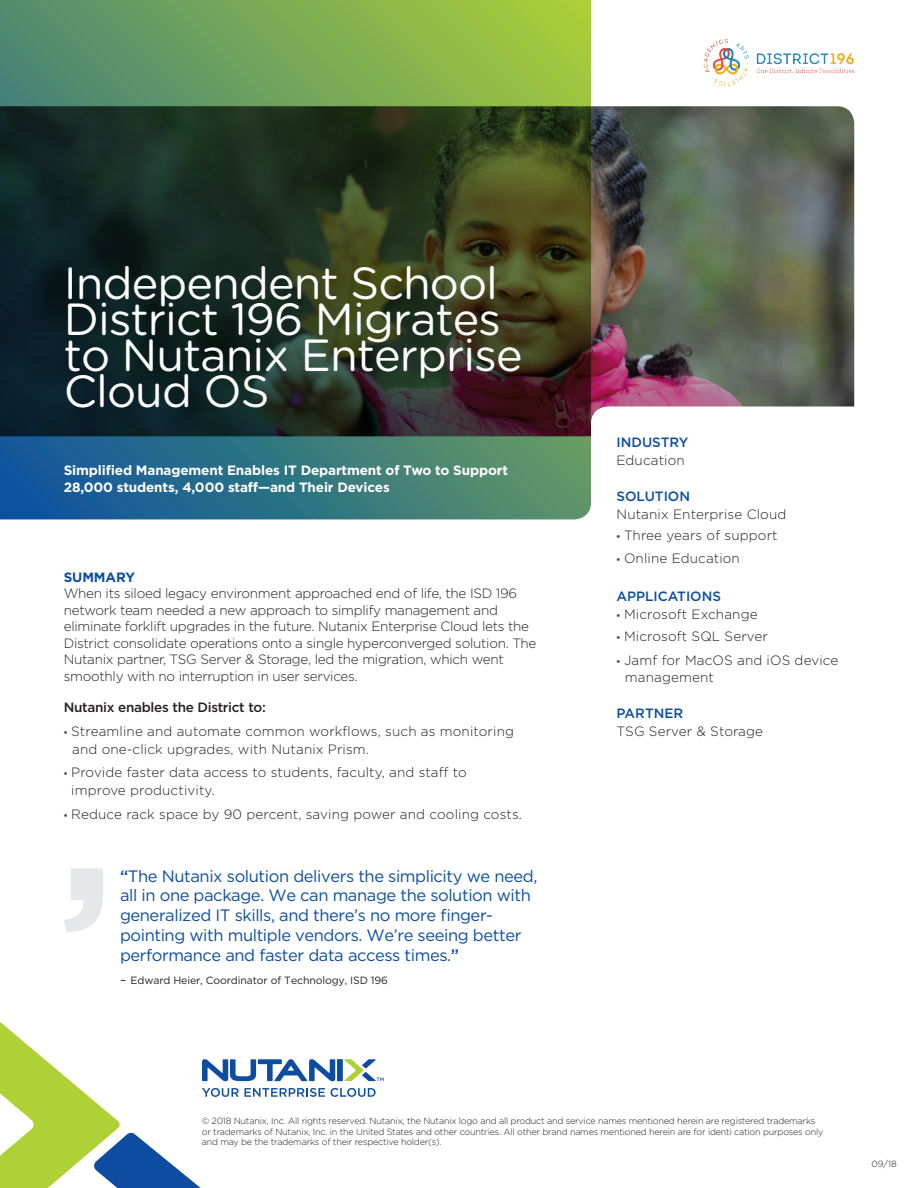
<style>
.page{position:relative;width:918px;height:1188px;background:#fff}
.page>*{position:absolute;margin:0;border:0;box-sizing:border-box;transform-origin:0 0}
.t1{font:45px/36px "Gotham Rounded";letter-spacing:-.02em;color:#fff}
.t2{font:16.5px/19.8px "Gotham";letter-spacing:-.025em;color:#0d4da1}
.t3{font:300 13.5px/18px "Gotham";letter-spacing:.01em;color:#231f20}
.t4{font:300 13.5px/16.5px "Gotham";letter-spacing:-.015em;color:#231f20}
.t5{font:700 13.5px/16.5px "Gotham";letter-spacing:-.01em;color:#fff}
.t6{font:500 13.5px "Gotham";color:#0d4da1}
.t7{font:500 13.5px "Gotham";letter-spacing:-.02em;color:#231f20}
.t8{font:700 13.5px "Gotham";letter-spacing:-.01em;color:#0d4da1}
.t9{font:10.5px "Gotham";letter-spacing:-.01em;color:#231f20}
.t10{font:300 9px/10.5px "Gotham";letter-spacing:-.02em;color:#231f20}
.s1{font-family:"Myriad Pro";font-weight:400;color:#4b4c4d}
.s2{font-weight:500}
.s3{font-size:12px}
</style>
<div class="page">
<svg style="left:591px;top:106px;width:263px;height:301px;background:#615f56"></svg>
<svg style="left:0;top:0;width:591px;height:519px;background:#37533b"></svg>
<svg style="left:0;top:1022px;width:384px;height:166px"></svg>
<svg style="left:64px;top:868px;width:39px;height:64px"></svg>
<img style="left:703px;top:39px;width:153px;height:47px">
<h1 class="t1" style="left:64px;top:263px;width:460px">Independent School<br>District 196 Migrates to Nutanix Enterprise<br>Cloud OS</h1>
<p class="t5" style="left:64px;top:462px;width:446px">Simplified Management Enables IT Department of Two to Support<br>28,000 students, 4,000 staff—and Their Devices</p>
<p class="t8" style="left:64px;top:568px;width:73px">SUMMARY</p>
<p class="t4" style="left:64px;top:585px;width:474px">When its siloed legacy environment approached end of life, the ISD 196 network team needed a new approach to simplify management and eliminate forklift upgrades in the future. Nutanix Enterprise Cloud lets the District consolidate operations onto a single hyperconverged solution. The Nutanix partner, TSG Server &amp; Storage, led the migration, which went smoothly with no interruption in user services.</p>
<p class="t7" style="left:64px;top:699px;width:204px">Nutanix enables the District to:</p>
<p class="t3" style="left:72px;top:722px;width:443px;text-indent:-8px"><span class="s1">•</span> Streamline and automate common workflows, such as monitoring and one-click upgrades, with Nutanix Prism.</p>
<p class="t3" style="left:71px;top:763px;width:397px;text-indent:-8px"><span class="s1">•</span> Provide faster data access to students, faculty, and staff to improve productivity.</p>
<p class="t3" style="left:64px;top:804px;width:460px"><span class="s1">•</span> Reduce rack space by 90 percent, saving power and cooling costs.</p>
<p class="t2" style="left:120px;top:866px;width:419px"><span class="s2">“</span>The Nutanix solution delivers the simplicity we need, all in one package. We can manage the solution with generalized IT skills, and there’s no more finger&shy;pointing with multiple vendors. We’re seeing better performance and faster data access times.<span class="s2">”</span></p>
<p class="t9" style="left:120px;top:973px;width:270px"><span class="s3">–</span> Edward Heier, Coordinator of Technology, ISD 196</p>
<p class="t6" style="left:617px;top:433px;width:73px">INDUSTRY</p>
<p class="t3" style="left:617px;top:451px;width:70px">Education</p>
<p class="t6" style="left:617px;top:487px;width:75px">SOLUTION</p>
<p class="t3" style="left:617px;top:505px;width:171px">Nutanix Enterprise Cloud</p>
<p class="t3" style="left:617px;top:526px;width:163px"><span class="s1">•</span> Three years of support</p>
<p class="t3" style="left:617px;top:549px;width:125px"><span class="s1">•</span> Online Education</p>
<p class="t6" style="left:617px;top:587px;width:106px">APPLICATIONS</p>
<p class="t3" style="left:617px;top:605px;width:143px"><span class="s1">•</span> Microsoft Exchange</p>
<p class="t3" style="left:617px;top:626px;width:153px"><span class="s1">•</span> Microsoft SQL Server</p>
<p class="t3" style="left:625px;top:652px;width:215px;line-height:16.5px;text-indent:-8px"><span class="s1">•</span> Jamf for MacOS and iOS device management</p>
<p class="t6" style="left:617px;top:704px;width:68px">PARTNER</p>
<p class="t3" style="left:617px;top:722px;width:148px">TSG Server &amp; Storage</p>
<p class="t10" style="left:202px;top:1116px;width:623px">© 2018 Nutanix, Inc. All rights reserved. Nutanix, the Nutanix logo and all product and service names mentioned herein are registered trademarks or trademarks of Nutanix, Inc. in the United States and other countries. All other brand names mentioned herein are for identi cation purposes only and may be the trademarks of their respective holder(s).</p>
<p class="t10" style="left:872px;top:1158px;width:27px">09/18</p>
</div>
